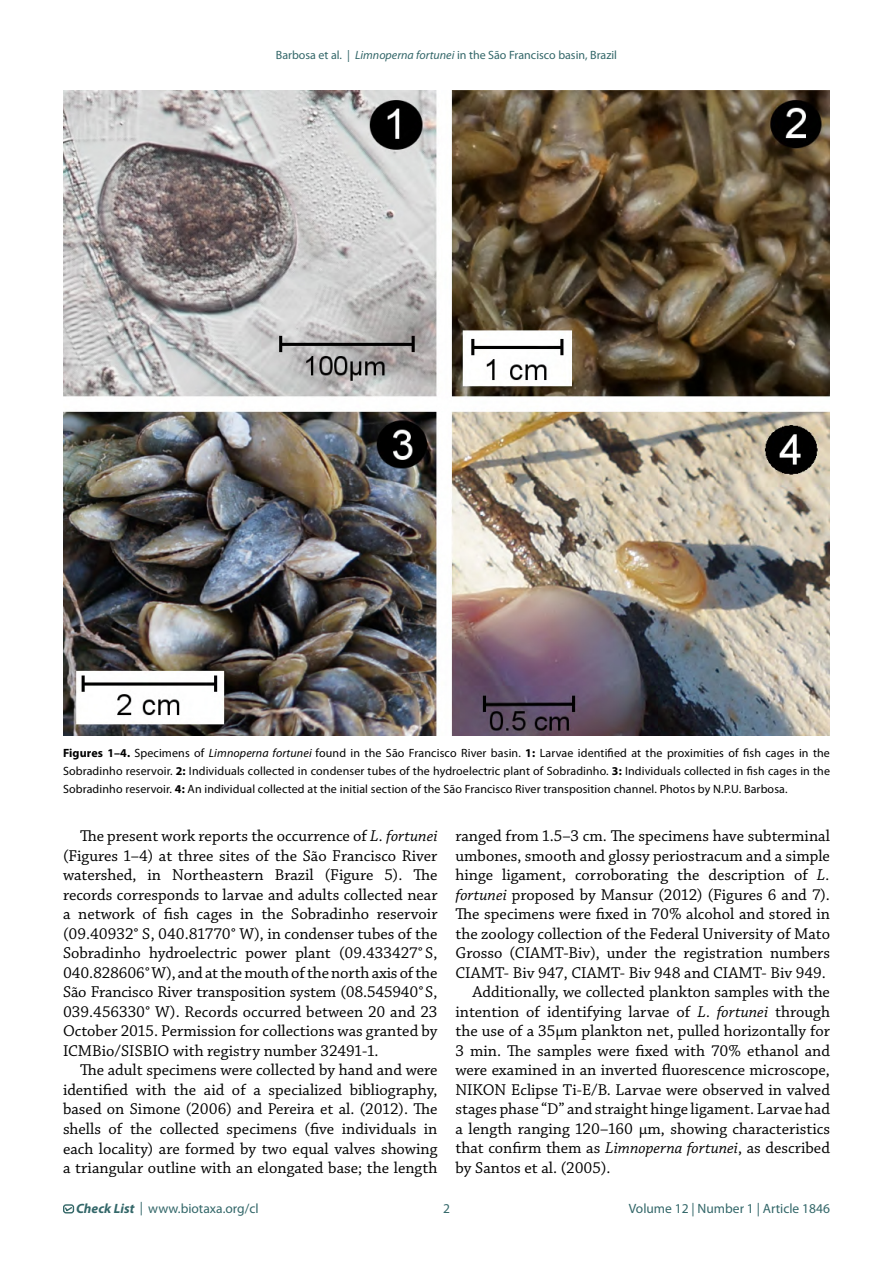
<style>
.page{position:relative;width:893px;height:1263px;background:#fff}
.page>*{position:absolute;margin:0;border:0;box-sizing:border-box;transform-origin:0 0}
.t1{font:16.5px/19.5px "Chaparral Pro";color:#000;text-align:justify}
.t2{font:13.5px "Myriad Pro";color:#336769}
.t3{font:12px/18px "Myriad Pro";letter-spacing:.01em;color:#000;text-align:justify}
.t4{font:12px "Myriad Pro";color:#336769}
.s1{font-style:italic}
.s2{font-weight:700}
.s3{font-weight:700;font-style:italic}
</style>
<div class="page">
<div style="left:63px;top:1204px;width:11px;height:9px;border:1px solid #336767;border-radius:2px"></div>
<svg style="left:64px;top:1206px;width:9px;height:6px"></svg>
<img style="left:63px;top:90px;width:767px;height:645px">
<p class="t4" style="left:276px;top:47px;width:343px">Barbosa et al. | <span class="s1">Limnoperna fortunei</span> in the São Francisco basin, Brazil</p>
<p class="t3" style="left:63px;top:744px;width:769px"><span class="s2">Figures 1–4.</span> Specimens of <span class="s1">Limnoperna fortunei</span> found in the São Francisco River basin. <span class="s2">1:</span> Larvae identified at the proximities of fish cages in the Sobradinho reservoir. <span class="s2">2:</span> Individuals collected in condenser tubes of the hydroelectric plant of Sobradinho. <span class="s2">3:</span> Individuals collected in fish cages in the Sobradinho reservoir. <span class="s2">4:</span> An individual collected at the initial section of the São Francisco River transposition channel. Photos by N.P.U. Barbosa.</p>
<p class="t1" style="left:63px;top:827px;width:376px;text-indent:17px">The present work reports the occurrence of <span class="s1">L. fortunei </span>(Figures 1–4) at three sites of the São Francisco River watershed, in Northeastern Brazil (Figure 5). The records corresponds to larvae and adults collected near a network of fish cages in the Sobradinho reservoir (09.40932° S, 040.81770° W), in condenser tubes of the Sobradinho hydroelectric power plant (09.433427° S, 040.828606°W), and at the mouth of the north axis of the São Francisco River transposition system (08.545940°S, 039.456330° W). Records occurred between 20 and 23<br>October 2015. Permission for collections was granted by ICMBio/SISBIO with registry number 32491-1.</p>
<p class="t1" style="left:63px;top:1061px;width:376px;text-indent:17px">The adult specimens were collected by hand and were identified with the aid of a specialized bibliography, based on Simone (2006) and Pereira et al. (2012). The shells of the collected specimens (five individuals in each locality) are formed by two equal valves showing a triangular outline with an elongated base; the length</p>
<p class="t1" style="left:455px;top:827px;width:376px">ranged from 1.5–3 cm. The specimens have subterminal</p>
<p class="t1" style="left:455px;top:846px;width:376px">umbones, smooth and glossy periostracum and a simple</p>
<p class="t1" style="left:455px;top:866px;width:376px">hinge ligament, corroborating the description of <span class="s1">L.</span></p>
<p class="t1" style="left:455px;top:885px;width:376px"><span class="s1">fortunei</span> proposed by Mansur (2012) (Figures 6 and 7).</p>
<p class="t1" style="left:455px;top:905px;width:376px">The specimens were fixed in 70% alcohol and stored in</p>
<p class="t1" style="left:455px;top:924px;width:376px">the zoology collection of the Federal University of Mato</p>
<p class="t1" style="left:455px;top:944px;width:376px">Grosso (CIAMT-Biv), under the registration numbers</p>
<p class="t1" style="left:455px;top:963px;width:372px">CIAMT- Biv 947, CIAMT- Biv 948 and CIAMT- Biv 949.</p>
<p class="t1" style="left:472px;top:983px;width:359px">Additionally, we collected plankton samples with the</p>
<p class="t1" style="left:455px;top:1002px;width:376px">intention of identifying larvae of <span class="s1">L. fortunei</span> through</p>
<p class="t1" style="left:455px;top:1022px;width:376px">the use of a 35µm plankton net, pulled horizontally for</p>
<p class="t1" style="left:455px;top:1041px;width:376px">3 min. The samples were fixed with 70% ethanol and</p>
<p class="t1" style="left:455px;top:1061px;width:376px">were examined in an inverted fluorescence microscope,</p>
<p class="t1" style="left:455px;top:1080px;width:376px">NIKON Eclipse Ti-E/B. Larvae were observed in valved</p>
<p class="t1" style="left:455px;top:1100px;width:376px">stages phase “D” and straight hinge ligament. Larvae had</p>
<p class="t1" style="left:455px;top:1119px;width:376px">a length ranging 120–160 µm, showing characteristics</p>
<p class="t1" style="left:455px;top:1139px;width:376px">that confirm them as <span class="s1">Limnoperna fortunei</span>, as described</p>
<p class="t1" style="left:455px;top:1158px;width:157px">by Santos et al. (2005).</p>
<p class="t2" style="left:76px;top:1200px;width:184px"><span class="s3">Check List</span> | www.biotaxa.org/cl</p>
<p class="t2" style="left:443px;top:1200px;width:8px">2</p>
<p class="t2" style="left:629px;top:1200px;width:203px">Volume 12 | Number 1 | Article 1846</p>
</div>
